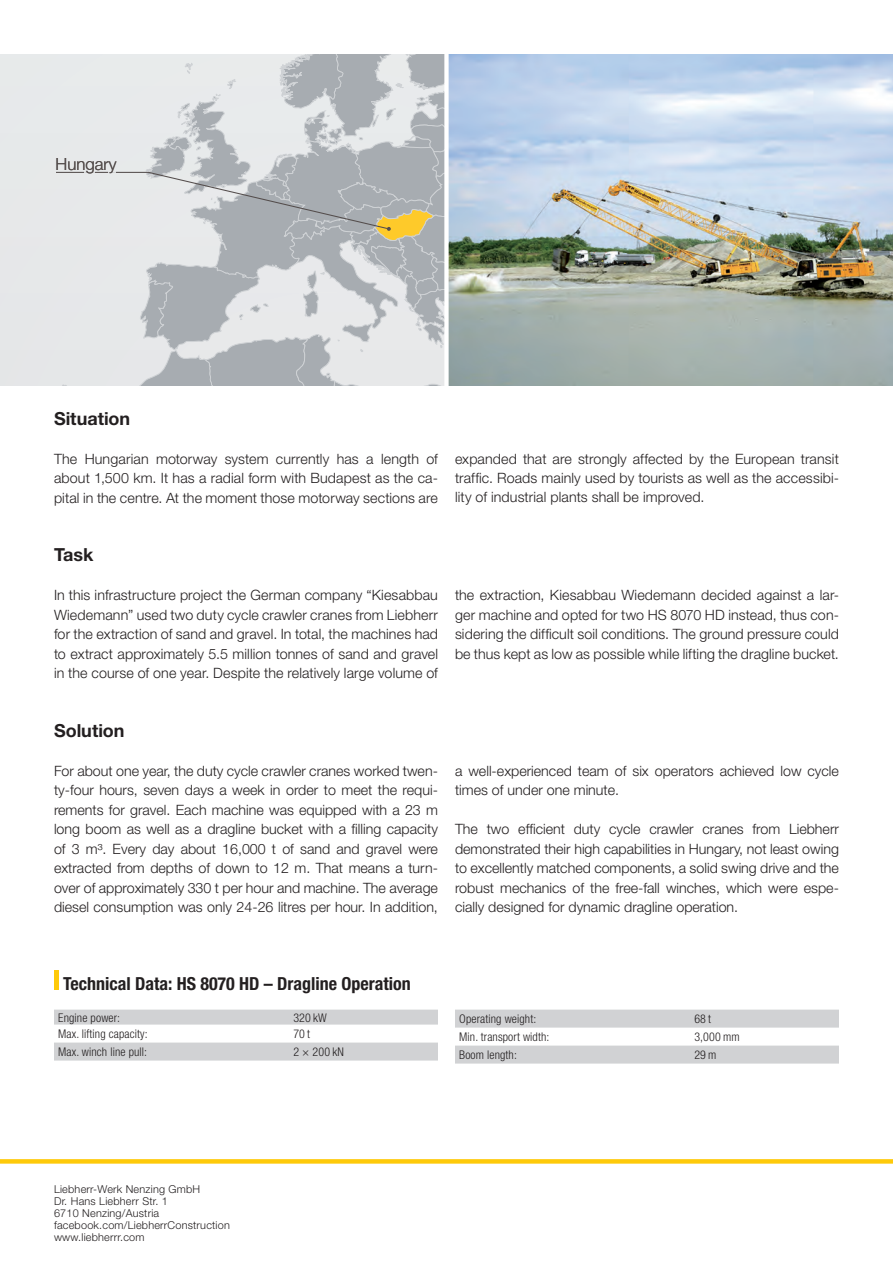
<style>
.page{position:relative;width:893px;height:1263px;background:#fff}
.page>*{position:absolute;margin:0;border:0;box-sizing:border-box;transform-origin:0 0}
.t1{font:700 condensed 18px "Helvetica Neue LT";color:#231f20}
.t2{font:700 18px "Helvetica Neue LT";color:#231f20}
.t3{font:300 16.8px "Helvetica Neue LT";color:#544d4c}
.t4{font:300 14.25px/19.5px "Helvetica Neue LT";color:#231f20;text-align:justify}
.t5{font:300 condensed 12px "Helvetica Neue LT";letter-spacing:.01em;color:#231f20}
.t6{font:300 10.8px/12px "Helvetica Neue LT";letter-spacing:.02em;color:#231f20}
</style>
<div class="page">
<svg style="left:0;top:1159px;width:893px;height:4px;background:#fecb12"></svg>
<svg style="left:54px;top:1010px;width:384px;height:50px"></svg>
<svg style="left:455px;top:1009px;width:384px;height:54px"></svg>
<hr style="left:54px;top:970px;width:4px;height:20px;background:#feca0a">
<img style="left:449px;top:54px;width:444px;height:332px">
<svg style="left:0;top:54px;width:444px;height:332px;background:#d1d3d5"></svg>
<p class="t3" style="left:56px;top:154px;width:63px">Hungary</p>
<p class="t2" style="left:54px;top:407px;width:78px">Situation</p>
<p class="t4" style="left:54px;top:448px;width:385px">The Hungarian motorway system currently has a length of about 1,500 km. It has a radial form with Budapest as the ca&shy;pital in the centre. At the moment those motorway sections are</p>
<p class="t4" style="left:455px;top:448px;width:385px">expanded that are strongly affected by the European transit traffic. Roads mainly used by tourists as well as the accessibi&shy;lity of industrial plants shall be improved.</p>
<p class="t2" style="left:54px;top:543px;width:41px">Task</p>
<p class="t4" style="left:54px;top:585px;width:386px">In this infrastructure project the German company “Kiesabbau Wiedemann” used two duty cycle crawler cranes from Liebherr for the extraction of sand and gravel. In total, the machines had to extract approximately 5.5 million tonnes of sand and gravel in the course of one year. Despite the relatively large volume of</p>
<p class="t4" style="left:455px;top:585px;width:385px">the extraction, Kiesabbau Wiedemann decided against a lar&shy;ger machine and opted for two HS 8070 HD instead, thus con&shy;sidering the difficult soil conditions. The ground pressure could be thus kept as low as possible while lifting the dragline bucket.</p>
<p class="t2" style="left:54px;top:719px;width:72px">Solution</p>
<p class="t4" style="left:54px;top:760px;width:386px;text-align:left">For about one year, the duty cycle crawler cranes worked twen&shy;ty-four hours, seven days a week in order to meet the requi&shy;rements for gravel. Each machine was equipped with a 23 m long boom as well as a dragline bucket with a filling capacity of 3 m³. Every day about 16,000 t of sand and gravel were extracted from depths of down to 12 m. That means a turn&shy;over of approximately 330 t per hour and machine. The average diesel consumption was only 24-26 litres per hour. In addition,</p>
<p class="t4" style="left:455px;top:760px;width:385px">a well-experienced team of six operators achieved low cycle times of under one minute.</p>
<p class="t4" style="left:455px;top:819px;width:385px">The two efficient duty cycle crawler cranes from Liebherr demonstrated their high capabilities in Hungary, not least owing to excellently matched components, a solid swing drive and the robust mechanics of the free-fall winches, which were espe&shy;cially designed for dynamic dragline operation.</p>
<p class="t1" style="left:63px;top:973px;width:349px">Technical Data: HS 8070 HD – Dragline Operation</p>
<p class="t5" style="left:58px;top:1011px;width:63px">Engine power:</p>
<p class="t5" style="left:293px;top:1011px;width:35px">320 kW</p>
<p class="t5" style="left:58px;top:1027px;width:91px">Max. lifting capacity:</p>
<p class="t5" style="left:293px;top:1027px;width:18px">70t</p>
<p class="t5" style="left:58px;top:1045px;width:90px">Max. winch line pull:</p>
<p class="t5" style="left:293px;top:1045px;width:52px">2 × 200 kN</p>
<p class="t6" style="left:54px;top:1183px;width:177px">Liebherr-Werk Nenzing GmbH<br>Dr. Hans Liebherr Str. 1<br>6710 Nenzing/Austria facebook.com/LiebherrConstruction www.liebherrr.com</p>
<p class="t5" style="left:459px;top:1012px;width:79px">Operating weight:</p>
<p class="t5" style="left:694px;top:1012px;width:18px">68t</p>
<p class="t5" style="left:459px;top:1030px;width:92px">Min. transport width:</p>
<p class="t5" style="left:694px;top:1030px;width:47px">3,000 mm</p>
<p class="t5" style="left:459px;top:1048px;width:59px">Boom length:</p>
<p class="t5" style="left:694px;top:1048px;width:24px">29m</p>
</div>
